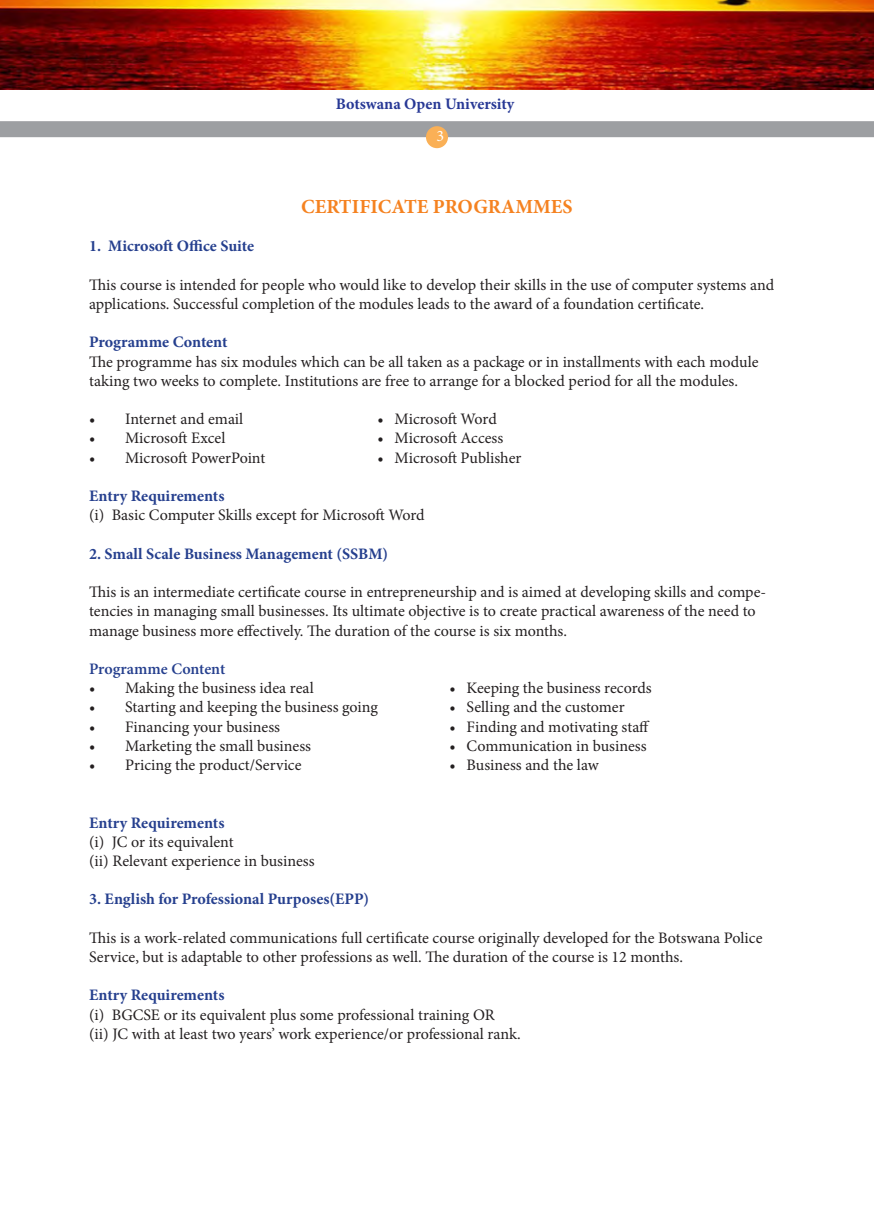
<style>
.page{position:relative;width:874px;height:1225px;background:#fff}
.page>*{position:absolute;margin:0;border:0;box-sizing:border-box;transform-origin:0 0}
.t1{font:700 20px "Minion Pro";color:#f58220}
.t2{font:16px/19.2px "Minion Pro";color:#231f20}
.t3{font:700 16px "Minion Pro";color:#253f8e}
.t4{font:700 16px "Minion Pro";color:#273895}
.t5{font:600 16px "Minion Pro";letter-spacing:-.005em;color:#253f8e}
.t6{font:16px "Minion Pro";color:#fff}
</style>
<div class="page">
<div style="left:0;top:121px;width:873px;height:16px;background:#9d9fa2"></div>
<div style="left:426px;top:126px;width:22px;height:22px;background:#fab056;border-radius:50%"></div>
<img style="left:0;top:0;width:873px;height:89px">
<p class="t4" style="left:335px;top:93px;width:180px">Botswana Open University</p>
<p class="t6" style="left:436px;top:125px;width:9px">3</p>
<p class="t1" style="left:301px;top:192px;width:273px">CERTIFICATE PROGRAMMES</p>
<p class="t3" style="left:89px;top:235px;width:166px">1. Microsoft Office Suite</p>
<p class="t2" style="left:89px;top:275px;width:686px">This course is intended for people who would like to develop their skills in the use of computer systems and applications. Successful completion of the modules leads to the award of a foundation certificate.</p>
<p class="t3" style="left:89px;top:331px;width:140px">Programme Content</p>
<p class="t2" style="left:89px;top:352px;width:670px">The programme has six modules which can be all taken as a package or in installments with each module taking two weeks to complete. Institutions are free to arrange for a blocked period for all the modules.</p>
<p class="t2" style="left:89px;top:409px;width:156px">• Internet and email</p>
<p class="t2" style="left:377px;top:409px;width:121px">• Microsoft Word</p>
<p class="t2" style="left:89px;top:429px;width:138px">• Microsoft Excel</p>
<p class="t2" style="left:377px;top:429px;width:127px">• Microsoft Access</p>
<p class="t2" style="left:89px;top:448px;width:178px">• Microsoft PowerPoint</p>
<p class="t2" style="left:377px;top:448px;width:145px">• Microsoft Publisher</p>
<p class="t3" style="left:89px;top:484px;width:137px">Entry Requirements</p>
<p class="t2" style="left:89px;top:505px;width:337px">(i) Basic Computer Skills except for Microsoft Word</p>
<p class="t3" style="left:89px;top:542px;width:300px">2. Small Scale Business Management (SSBM)</p>
<p class="t2" style="left:89px;top:582px;width:678px">This is an intermediate certificate course in entrepreneurship and is aimed at developing skills and compe&shy;tencies in managing small businesses. Its ultimate objective is to create practical awareness of the need to manage business more effectively. The duration of the course is six months.</p>
<p class="t5" style="left:89px;top:658px;width:138px">Programme Content</p>
<p class="t2" style="left:89px;top:678px;width:226px">• Making the business idea real</p>
<p class="t2" style="left:449px;top:678px;width:203px">• Keeping the business records</p>
<p class="t2" style="left:89px;top:697px;width:290px">• Starting and keeping the business going</p>
<p class="t2" style="left:449px;top:697px;width:177px">• Selling and the customer</p>
<p class="t2" style="left:89px;top:717px;width:192px">• Financing your business</p>
<p class="t2" style="left:449px;top:717px;width:202px">• Finding and motivating staff</p>
<p class="t2" style="left:89px;top:736px;width:223px">• Marketing the small business</p>
<p class="t2" style="left:449px;top:736px;width:198px">• Communication in business</p>
<p class="t2" style="left:89px;top:755px;width:214px">• Pricing the product/Service</p>
<p class="t2" style="left:449px;top:755px;width:151px">• Business and the law</p>
<p class="t3" style="left:89px;top:811px;width:137px">Entry Requirements</p>
<p class="t2" style="left:89px;top:832px;width:146px">(i) JC or its equivalent</p>
<p class="t2" style="left:89px;top:851px;width:227px">(ii) Relevant experience in business</p>
<p class="t3" style="left:89px;top:888px;width:281px">3. English for Professional Purposes(EPP)</p>
<p class="t2" style="left:89px;top:928px;width:674px">This is a work-related communications full certificate course originally developed for the Botswana Police<br>Service, but is adaptable to other professions as well. The duration of the course is 12 months.</p>
<p class="t3" style="left:89px;top:984px;width:137px">Entry Requirements</p>
<p class="t2" style="left:89px;top:1005px;width:407px">(i) BGCSE or its equivalent plus some professional training OR</p>
<p class="t2" style="left:89px;top:1024px;width:433px">(ii) JC with at least two years’ work experience/or professional rank.</p>
</div>
